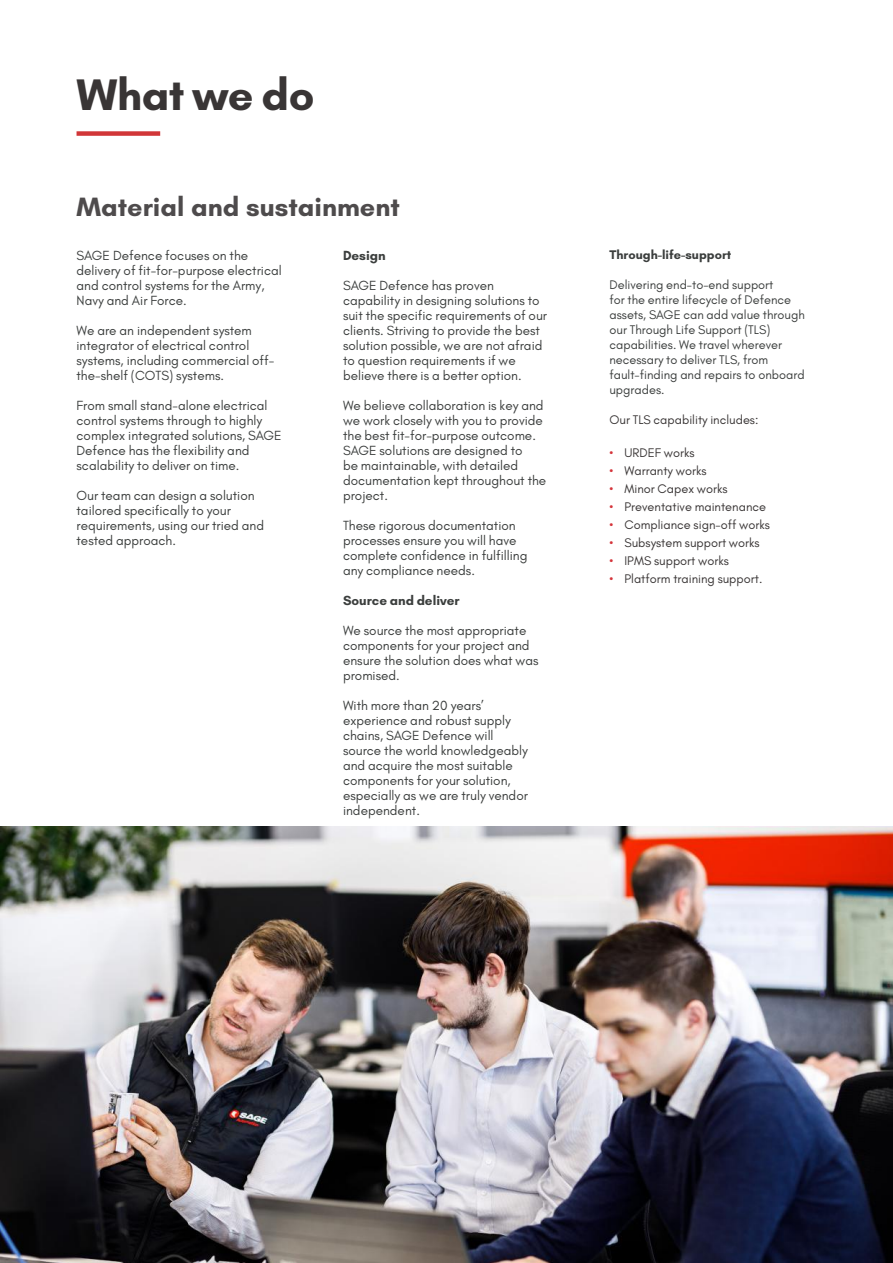
<style>
.page{position:relative;width:893px;height:1263px;background:#fff}
.page>*{position:absolute;margin:0;border:0;box-sizing:border-box;transform-origin:0 0}
.t1{font:700 45px "Glacial Indifference";letter-spacing:-.01em;color:#393535}
.t2{font:700 27px "Glacial Indifference";color:#4e4b4c}
.t3{font:13.5px/15px "Glacial Indifference";color:#3b3e3d}
.t4{font:700 13.5px "Glacial Indifference";color:#3b3e3d}
.t5{font:12.75px/15px "Glacial Indifference";color:#3b3e3d}
.t6{font:12.75px "Glacial Indifference";color:#393535}
.t7{font:700 12.75px "Glacial Indifference";color:#3b3e3d}
.s1{color:#d5353b}
</style>
<div class="page">
<div style="left:77px;top:131px;width:83px;height:5px;background:#d13638"></div>
<img style="left:0;top:826px;width:893px;height:437px">
<h1 class="t1" style="left:77px;top:67px;width:239px">What we do</h1>
<h2 class="t2" style="left:77px;top:190px;width:325px">Material and sustainment</h2>
<p class="t3" style="left:77px;top:248px;width:207px">SAGE Defence focuses on the delivery of fit-for-purpose electrical and control systems for the Army,<br>Navy and Air Force.</p>
<p class="t3" style="left:77px;top:323px;width:199px">We are an independent system integrator of electrical control systems, including commercial off&shy;the-shelf (COTS) systems.</p>
<p class="t3" style="left:77px;top:398px;width:207px">From small stand-alone electrical control systems through to highly complex integrated solutions, SAGE Defence has the flexibility and scalability to deliver on time.</p>
<p class="t3" style="left:77px;top:488px;width:189px">Our team can design a solution tailored specifically to your requirements, using our tried and tested approach.</p>
<p class="t4" style="left:343px;top:247px;width:44px">Design</p>
<p class="t3" style="left:343px;top:278px;width:206px">SAGE Defence has proven capability in designing solutions to suit the specific requirements of our clients. Striving to provide the best solution possible, we are not afraid to question requirements if we believe there is a better option.</p>
<p class="t3" style="left:343px;top:398px;width:205px">We believe collaboration is key and we work closely with you to provide the best fit-for-purpose outcome.<br>SAGE solutions are designed to<br>be maintainable, with detailed documentation kept throughout the project.</p>
<p class="t3" style="left:343px;top:518px;width:186px">These rigorous documentation processes ensure you will have complete confidence in fulfilling any compliance needs.</p>
<p class="t4" style="left:343px;top:592px;width:118px">Source and deliver</p>
<p class="t3" style="left:343px;top:623px;width:197px">We source the most appropriate components for your project and ensure the solution does what was promised.</p>
<p class="t3" style="left:343px;top:698px;width:186px">With more than 20 years’ experience and robust supply chains, SAGE Defence will source the world knowledgeably and acquire the most suitable components for your solution, especially as we are truly vendor independent.</p>
<p class="t7" style="left:609px;top:247px;width:123px">Through-life-support</p>
<p class="t5" style="left:609px;top:278px;width:197px">Delivering end-to-end support<br>for the entire lifecycle of Defence assets, SAGE can add value through our Through Life Support (TLS) capabilities. We travel wherever necessary to deliver TLS, from fault-finding and repairs to onboard upgrades.</p>
<p class="t6" style="left:609px;top:413px;width:150px">Our TLS capability includes:</p>
<p class="t6" style="left:609px;top:446px;width:87px"><span class="s1">•</span> URDEF works</p>
<p class="t6" style="left:609px;top:464px;width:99px"><span class="s1">•</span> Warranty works</p>
<p class="t6" style="left:609px;top:482px;width:120px"><span class="s1">•</span> Minor Capex works</p>
<p class="t6" style="left:609px;top:500px;width:158px"><span class="s1">•</span> Preventative maintenance</p>
<p class="t6" style="left:609px;top:518px;width:162px"><span class="s1">•</span> Compliance sign-off works</p>
<p class="t6" style="left:609px;top:536px;width:152px"><span class="s1">•</span> Subsystem support works</p>
<p class="t6" style="left:609px;top:554px;width:121px"><span class="s1">•</span> IPMS support works</p>
<p class="t6" style="left:609px;top:572px;width:154px"><span class="s1">•</span> Platform training support.</p>
</div>
